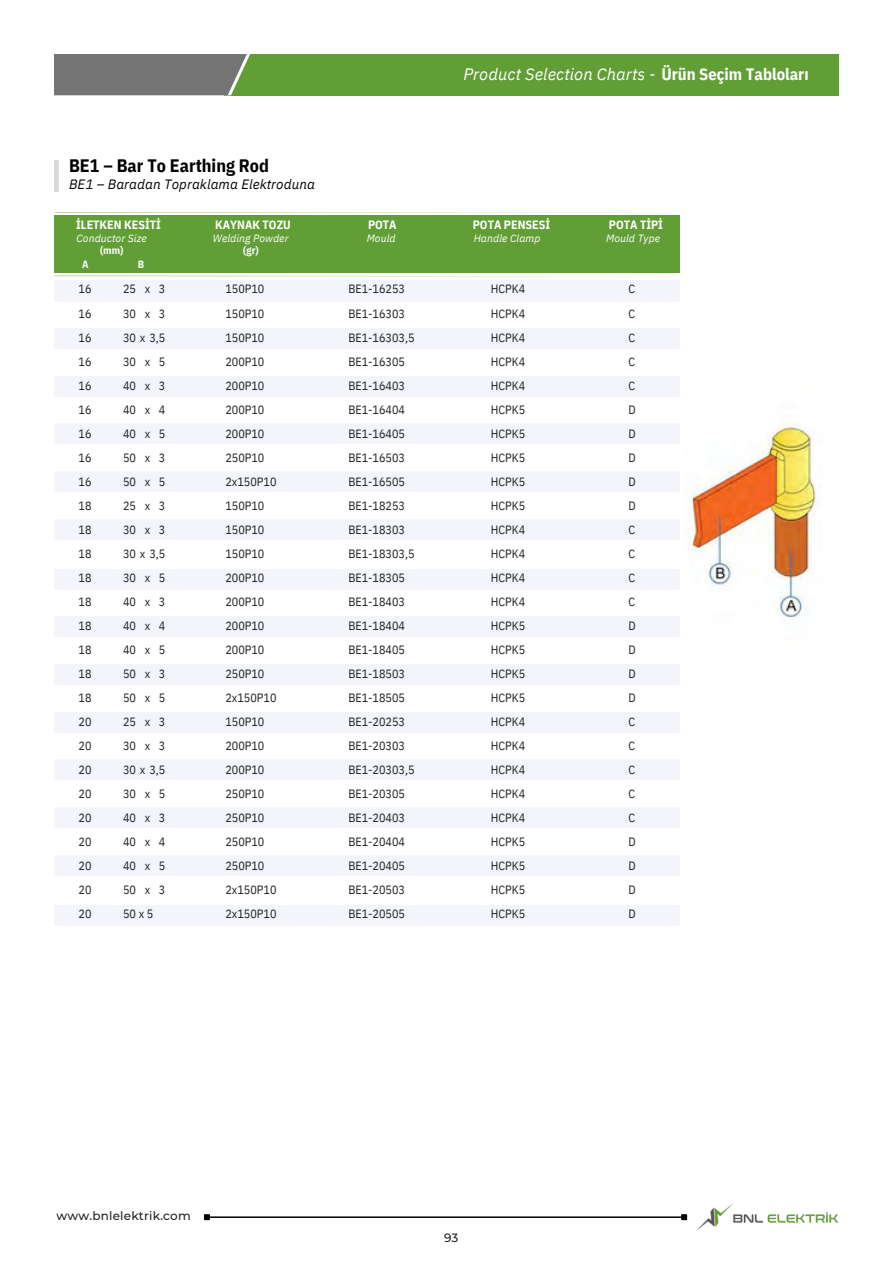
<style>
.page{position:relative;width:891px;height:1262px;background:#fff}
.page>*{position:absolute;margin:0;border:0;box-sizing:border-box;transform-origin:0 0}
.t1{font:700 18px "IBM Plex Sans Cond";color:#000}
.t2{font:italic 16.4px "IBM Plex Sans";letter-spacing:.005em;color:#fff}
.t3{font:italic 13.6px "IBM Plex Sans";letter-spacing:.005em;color:#000}
.t4{font:12px/24px "IBM Plex Sans Cond";color:#1c2120;text-align:justify}
.t5{font:700 12px "IBM Plex Sans Cond";color:#fff}
.t6{font:500 12px "Montserrat";letter-spacing:.015em;color:#1c2120}
.t7{font:italic 10.4px "IBM Plex Sans";letter-spacing:.005em;color:#fff}
.t8{font:700 10.4px "IBM Plex Sans Cond";color:#fff}
.s1{font-family:"IBM Plex Sans Cond";font-weight:700;font-style:normal}
</style>
<div class="page">
<div style="left:54px;top:160px;width:5px;height:31px;background:#dadada"></div>
<div style="left:54px;top:215px;width:626px;height:57px;background:#629e36"></div>
<div style="left:54px;top:280px;width:626px;height:21px;background:#f4f4fb"></div>
<hr style="left:54px;top:276px;width:626px;height:1px;background:#629e36">
<hr style="left:54px;top:212px;width:626px;height:1px;background:#629e36">
<div style="left:54px;top:328px;width:626px;height:21px;background:#f4f4fb"></div>
<div style="left:54px;top:376px;width:626px;height:21px;background:#f4f4fb"></div>
<div style="left:54px;top:423px;width:626px;height:21px;background:#f4f4fb"></div>
<div style="left:54px;top:471px;width:626px;height:21px;background:#f4f4fb"></div>
<div style="left:54px;top:519px;width:626px;height:21px;background:#f4f4fb"></div>
<div style="left:54px;top:569px;width:626px;height:20px;background:#f4f4fb"></div>
<div style="left:54px;top:616px;width:626px;height:21px;background:#f4f4fb"></div>
<div style="left:54px;top:664px;width:626px;height:21px;background:#f4f4fb"></div>
<div style="left:54px;top:712px;width:626px;height:20px;background:#f4f4fb"></div>
<div style="left:54px;top:759px;width:626px;height:21px;background:#f4f4fb"></div>
<div style="left:54px;top:807px;width:626px;height:21px;background:#f4f4fb"></div>
<div style="left:54px;top:854px;width:626px;height:21px;background:#f4f4fb"></div>
<div style="left:54px;top:904px;width:626px;height:21px;background:#f4f4fb"></div>
<div style="left:224px;top:54px;width:615px;height:41px;background:#629e36"></div>
<div style="left:54px;top:54px;width:196px;height:41px;background:#757474"></div>
<img style="left:687px;top:423px;width:135px;height:195px">
<img style="left:696px;top:1203px;width:143px;height:28px">
<hr style="left:210px;top:1216px;width:471px;height:1px;background:#000">
<svg style="left:204px;top:1214px;width:6px;height:6px"></svg>
<svg style="left:681px;top:1214px;width:6px;height:6px"></svg>
<h4 class="t1" style="left:69px;top:153px;width:201px">BE1 – Bar To Earthing Rod</h4>
<p class="t3" style="left:69px;top:174px;width:247px">BE1 – Baradan Topraklama Elektroduna</p>
<h1 class="t2" style="left:463px;top:63px;width:347px">Product Selection Charts - <span class="s1">Ürün Seçim Tabloları</span></h1>
<h4 class="t5" style="left:76px;top:216px;width:86px">İLETKEN KESİTİ</h4>
<p class="t5" style="left:215px;top:216px;width:77px">KAYNAK TOZU</p>
<h4 class="t5" style="left:368px;top:216px;width:30px">POTA</h4>
<p class="t5" style="left:473px;top:216px;width:79px">POTA PENSESİ</p>
<h4 class="t5" style="left:609px;top:216px;width:56px">POTA TİPİ</h4>
<p class="t7" style="left:77px;top:231px;width:72px">Conductor Size</p>
<p class="t7" style="left:213px;top:231px;width:77px">Welding Powder</p>
<p class="t7" style="left:367px;top:231px;width:31px">Mould</p>
<p class="t7" style="left:474px;top:231px;width:68px">Handle Clamp</p>
<h5 class="t7" style="left:606px;top:231px;width:56px">Mould Type</h5>
<h5 class="t8" style="left:82px;top:257px;width:8px">A</h5>
<h5 class="t8" style="left:100px;top:243px;width:25px">(mm)</h5>
<h6 class="t8" style="left:243px;top:243px;width:17px">(gr)</h6>
<p class="t8" style="left:138px;top:257px;width:8px">B</p>
<p class="t4" style="left:79px;top:277px;width:14px">16<br>16<br>16<br>16<br>16<br>16<br>16<br>16<br>16<br>18<br>18<br>18<br>18<br>18<br>18<br>18<br>18<br>18<br>20<br>20<br>20<br>20<br>20<br>20<br>20<br>20<br>20</p>
<p class="t4" style="left:123px;top:277px;width:44px">25x3<br>30x3<br>30 x 3,5<br>30x5<br>40x3<br>40x4<br>40x5<br>50x3<br>50x5<br>25x3<br>30x3<br>30 x 3,5<br>30x5<br>40x3<br>40x4<br>40x5<br>50x3<br>50x5<br>25x3<br>30x3<br>30 x 3,5<br>30x5<br>40x3<br>40x4<br>40x5<br>50x3<br>50x5</p>
<p class="t4" style="left:225px;top:277px;width:53px;text-align:left">150P10<br>150P10<br>150P10<br>200P10<br>200P10<br>200P10<br>200P10<br>250P10<br>2x150P10<br>150P10<br>150P10<br>150P10<br>200P10<br>200P10<br>200P10<br>200P10<br>250P10<br>2x150P10<br>150P10<br>200P10<br>200P10<br>250P10<br>250P10<br>250P10<br>250P10<br>2x150P10<br>2x150P10</p>
<h4 class="t4" style="left:348px;top:277px;width:68px;text-align:left">BE1-16253<br>BE1-16303<br>BE1-16303,5<br>BE1-16305<br>BE1-16403<br>BE1-16404<br>BE1-16405<br>BE1-16503<br>BE1-16505<br>BE1-18253<br>BE1-18303<br>BE1-18303,5<br>BE1-18305<br>BE1-18403<br>BE1-18404<br>BE1-18405<br>BE1-18503<br>BE1-18505<br>BE1-20253<br>BE1-20303<br>BE1-20303,5<br>BE1-20305<br>BE1-20403<br>BE1-20404<br>BE1-20405<br>BE1-20503<br>BE1-20505</h4>
<p class="t4" style="left:491px;top:277px;width:36px">HCPK4<br>HCPK4<br>HCPK4<br>HCPK4<br>HCPK4<br>HCPK5<br>HCPK5<br>HCPK5<br>HCPK5<br>HCPK5<br>HCPK4<br>HCPK4<br>HCPK4<br>HCPK4<br>HCPK5<br>HCPK5<br>HCPK5<br>HCPK5<br>HCPK4<br>HCPK4<br>HCPK4<br>HCPK4<br>HCPK4<br>HCPK5<br>HCPK5<br>HCPK5<br>HCPK5</p>
<p class="t4" style="left:628px;top:277px;width:9px">C C C C C D D D D D C C C C D D D D C C C C C D D D D</p>
<p class="t6" style="left:57px;top:1208px;width:136px">www.bnlelektri k.com</p>
<h1 class="t6" style="left:444px;top:1229px;width:16px">93</h1>
</div>
